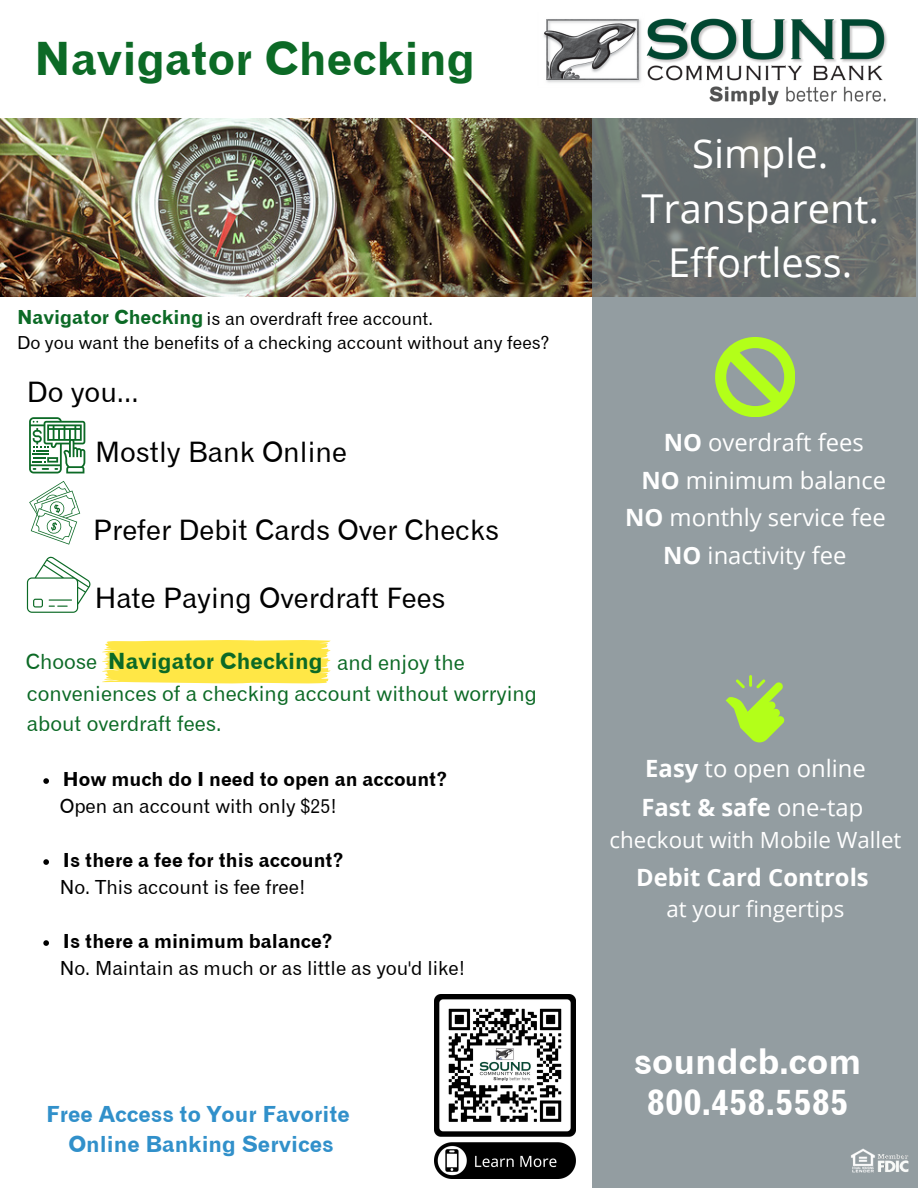
<style>
.page{position:relative;width:918px;height:1188px;background:#fff}
.page>*{position:absolute;margin:0;border:0;box-sizing:border-box;transform-origin:0 0}
.t1{font:46.2px "Gothic 720 BT Bold B";color:#0c6a26}
.t2{font:39.75px/54.8px "Open Sans";color:#fff;text-align:center}
.t3{font:35.7px/40.5px "Gothic 720 BT Bold B";color:#fff;text-align:center}
.t4{font:28.35px "Gothic 720 BT Roman B";color:#000}
.t5{font:23.85px "Open Sans";color:#fff}
.t6{font:700 23.85px "Open Sans";color:#fff}
.t7{font:22.5px "Gothic 720 BT Bold B";color:#0c6a26}
.t8{font:22.35px/30.3px "Gothic 720 BT Bold B";color:#3190ca;text-align:center}
.t9{font:22.35px "Open Sans";color:#fff}
.t10{font:21px/29.2px "Gothic 720 BT Roman B";color:#0c6a26}
.t11{font:19.5px "Gothic 720 BT Roman B";color:#000}
.t12{font:19.5px "Gothic 720 BT Bold B";color:#000}
.t13{font:18px "Gothic 720 BT Roman B";color:#000}
.s1{font-family:"Gothic 720 BT Bold B";font-size:19.5px;color:#0c6a26}
.s2{font-weight:700}
.s3{font-weight:400}
</style>
<div class="page">
<img style="left:0;top:118px;width:592px;height:179px">
<svg style="left:592px;top:118px;width:326px;height:1070px;background:#8b9498"></svg>
<svg style="left:726px;top:675px;width:58px;height:68px;background:#a1c864"></svg>
<img style="left:543px;top:18px;width:344px;height:88px">
<img style="left:434px;top:995px;width:142px;height:183px">
<svg style="left:715px;top:337px;width:80px;height:80px;background:#a2cd5e"></svg>
<svg style="left:29px;top:417px;width:56px;height:56px"></svg>
<svg style="left:27px;top:557px;width:64px;height:56px"></svg>
<svg style="left:29px;top:481px;width:51px;height:64px"></svg>
<svg style="left:102px;top:640px;width:229px;height:44px;background:#ffe854"></svg>
<img style="left:850px;top:1147px;width:26px;height:27px">
<img style="left:877px;top:1147px;width:32px;height:32px">
<svg style="left:43px;top:778px;width:6px;height:6px"></svg>
<svg style="left:43px;top:859px;width:6px;height:6px"></svg>
<svg style="left:43px;top:940px;width:6px;height:6px"></svg>
<h2 class="t1" style="left:34px;top:31px;width:442px">Navigator Checking</h2>
<p class="t13" style="left:17px;top:308px;width:418px"><span class="s1">Navigator Checking</span> is an overdraft free account.</p>
<h4 class="t13" style="left:17px;top:332px;width:534px">Do you want the benefits of a checking account without any fees?</h4>
<p class="t4" style="left:27px;top:375px;width:113px">Do you...</p>
<h3 class="t4" style="left:95px;top:435px;width:253px">Mostly Bank Online</h3>
<p class="t4" style="left:93px;top:512px;width:407px">Prefer Debit Cards Over Checks</p>
<p class="t4" style="left:95px;top:580px;width:352px">Hate Paying Overdraft Fees</p>
<p class="t10" style="left:26px;top:647px;width:73px">Choose</p>
<h4 class="t7" style="left:108px;top:648px;width:216px">Navigator Checking</h4>
<h5 class="t10" style="left:337px;top:648px;width:129px">and enjoy the</h5>
<p class="t10" style="left:27px;top:679px;width:512px">conveniences of a checking account without worrying about overdraft fees.</p>
<p class="t12" style="left:63px;top:767px;width:386px">How much do I need to open an account?</p>
<h4 class="t11" style="left:60px;top:794px;width:279px">Open an account with only $25!</h4>
<p class="t12" style="left:63px;top:848px;width:283px">Is there a fee for this account?</p>
<h4 class="t11" style="left:60px;top:875px;width:248px">No. This account is fee free!</h4>
<p class="t12" style="left:63px;top:929px;width:272px">Is there a minimum balance?</p>
<p class="t11" style="left:60px;top:956px;width:407px">No. Maintain as much or as little as you'd like!</p>
<h6 class="t8" style="left:46px;top:1098px;width:305px">Free Access to Your Favorite<br>Online Banking Services</h6>
<h6 class="t2" style="left:641px;top:125px;width:239px">Simple.<br>Transparent.<br>Effortless.</h6>
<p class="t5" style="left:664px;top:425px;width:202px"><span class="s2">NO</span> overdraft fees</p>
<h6 class="t5" style="left:641px;top:464px;width:246px"><span class="s2">NO</span> minimum balance</h6>
<h6 class="t5" style="left:625px;top:501px;width:262px"><span class="s2">NO</span> monthly service fee</h6>
<p class="t5" style="left:663px;top:539px;width:185px"><span class="s2">NO</span> inactivity fee</p>
<h6 class="t5" style="left:645px;top:752px;width:222px"><span class="s2">Easy</span> to open online</h6>
<h6 class="t6" style="left:642px;top:791px;width:223px">Fast &amp; safe <span class="s3">one-tap</span></h6>
<h6 class="t9" style="left:610px;top:824px;width:293px">checkout with Mobile Wallet</h6>
<h6 class="t6" style="left:636px;top:860px;width:234px">Debit Card Controls</h6>
<h6 class="t9" style="left:667px;top:893px;width:179px">at your fingertips</h6>
<p class="t3" style="left:634px;top:1041px;width:229px">soundcb.com<br>800.458.5585</p>
</div>
